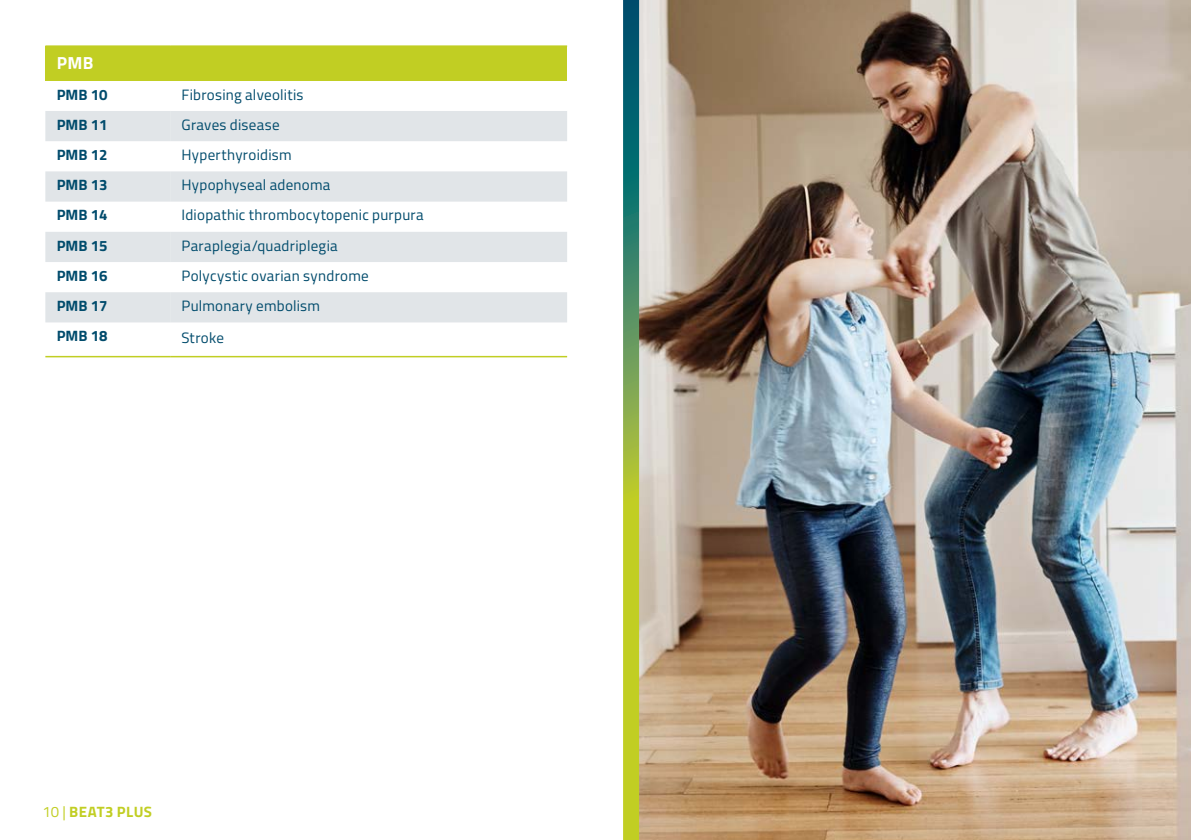
<style>
.page{position:relative;width:1191px;height:840px;background:#fff}
.page>*{position:absolute;margin:0;border:0;box-sizing:border-box;transform-origin:0 0}
.TABLE_H1{font:700 17.6px "Titillium Web";color:#fff}
.TABLE_BODY{font:15px "Titillium Web";letter-spacing:.02em;color:#004b6c}
.TABLE_Highlight{font:700 15px "Titillium Web";color:#004b6c}
.t1{font:700 15px "Titillium Web";letter-spacing:.025em;color:#c1ce23}
.s1{font-weight:400}
</style>
<div class="page">
<img style="left:639px;top:0;width:552px;height:839px">
<svg style="left:623px;top:0;width:16px;height:839px;background:#74a248"></svg>
<div style="left:45px;top:46px;width:522px;height:35px;background:#c1ce23"></div>
<svg style="left:45px;top:111px;width:125px;height:211px"></svg>
<svg style="left:170px;top:111px;width:397px;height:211px;fill:#e1e5e8"></svg>
<hr style="left:45px;top:45px;width:125px;height:2px;background:#c1ce23">
<hr style="left:170px;top:45px;width:397px;height:2px;background:#c1ce23">
<hr style="left:45px;top:356px;width:125px;height:1px;background:#c1ce23">
<hr style="left:170px;top:356px;width:397px;height:1px;background:#c1ce23">
<p class="TABLE_H1" style="left:57px;top:50px;width:38px">PMB</p>
<p class="TABLE_Highlight" style="left:57px;top:83px;width:52px">PMB 10</p>
<p class="TABLE_BODY" style="left:181px;top:83px;width:124px">Fibrosing alveolitis</p>
<p class="TABLE_Highlight" style="left:57px;top:113px;width:52px">PMB 11</p>
<p class="TABLE_BODY" style="left:181px;top:113px;width:100px">Graves disease</p>
<p class="TABLE_Highlight" style="left:57px;top:143px;width:52px">PMB 12</p>
<p class="TABLE_BODY" style="left:181px;top:144px;width:112px">Hyperthyroidism</p>
<p class="TABLE_Highlight" style="left:57px;top:173px;width:52px">PMB 13</p>
<p class="TABLE_BODY" style="left:181px;top:174px;width:150px">Hypophyseal adenoma</p>
<p class="TABLE_Highlight" style="left:57px;top:204px;width:52px">PMB 14</p>
<p class="TABLE_BODY" style="left:181px;top:204px;width:244px">Idiopathic thrombocytopenic purpura</p>
<p class="TABLE_Highlight" style="left:57px;top:234px;width:52px">PMB 15</p>
<p class="TABLE_BODY" style="left:181px;top:234px;width:158px">Paraplegia/quadriplegia</p>
<p class="TABLE_Highlight" style="left:57px;top:264px;width:52px">PMB 16</p>
<p class="TABLE_BODY" style="left:181px;top:264px;width:189px">Polycystic ovarian syndrome</p>
<p class="TABLE_Highlight" style="left:57px;top:294px;width:52px">PMB 17</p>
<p class="TABLE_BODY" style="left:181px;top:295px;width:140px">Pulmonary embolism</p>
<p class="TABLE_Highlight" style="left:57px;top:324px;width:52px">PMB 18</p>
<p class="TABLE_BODY" style="left:181px;top:327px;width:44px">Stroke</p>
<p class="t1" style="left:43px;top:799px;width:111px"><span class="s1">10 |</span> BEAT3 PLUS</p>
</div>
